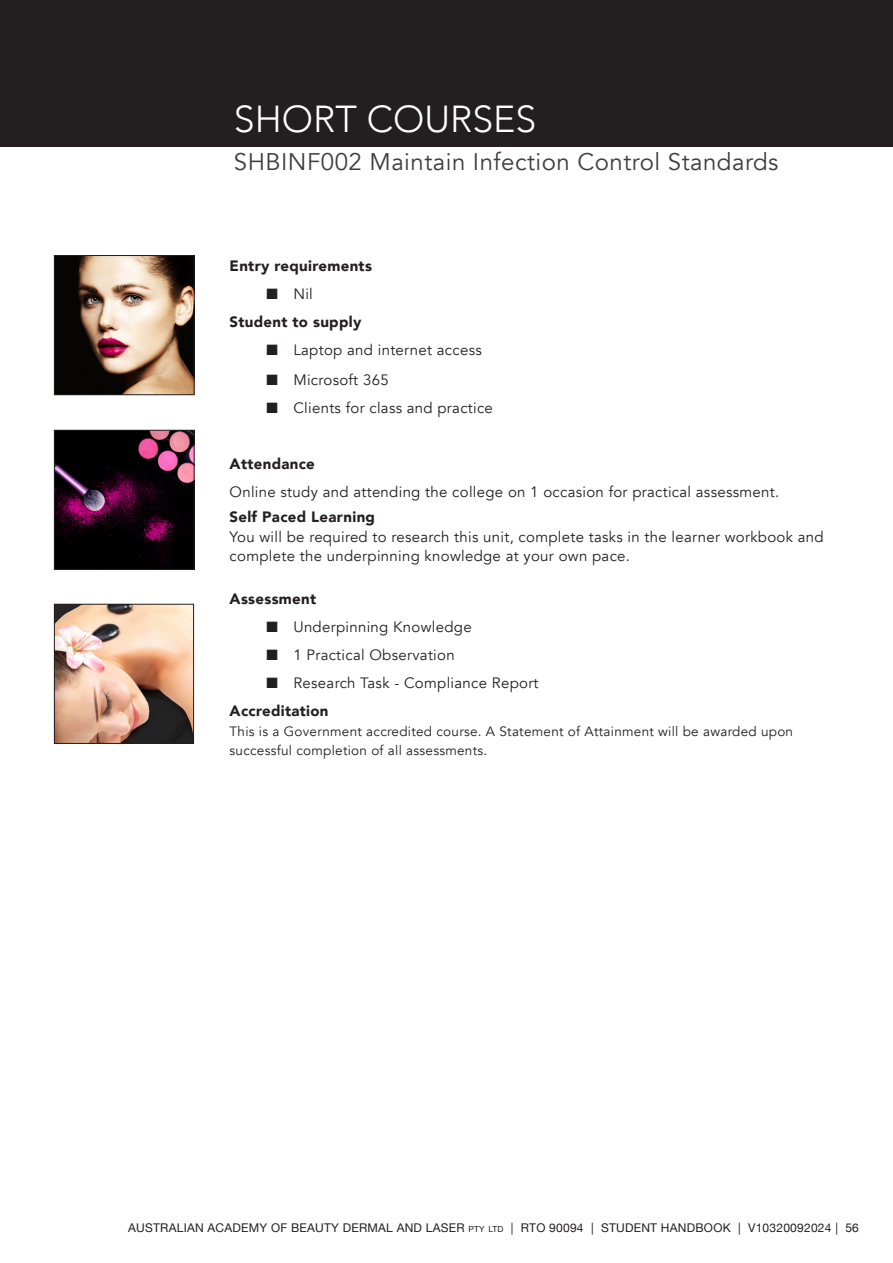
<style>
.page{position:relative;width:893px;height:1263px;background:#fff}
.page>*{position:absolute;margin:0;border:0;box-sizing:border-box;transform-origin:0 0}
.Heading_Top_of_Page{font:300 37.5px "Avenir";color:#fff}
.subheading_top_of_page{font:24px "Avenir";letter-spacing:.02em;color:#3e3e3f}
.t1{font:15px/19.5px "Avenir";letter-spacing:.02em;color:#231f20}
.t2{font:900 15px "Avenir";letter-spacing:.02em;color:#231f20}
.t3{font:13.5px/19.5px "Avenir";letter-spacing:.02em;color:#231f20}
.t4{font:12px "Helvetica Neue";letter-spacing:.02em;color:#231f20}
.s1{font-weight:900}
.s2{font-size:8.4px}
</style>
<div class="page">
<img style="left:56px;top:432px;width:136px;height:136px">
<div style="left:54px;top:430px;width:140px;height:140px;border:1px solid #231f20"></div>
<img style="left:56px;top:257px;width:136px;height:136px">
<div style="left:54px;top:255px;width:140px;height:140px;border:1px solid #231f20"></div>
<img style="left:56px;top:606px;width:136px;height:136px">
<div style="left:54px;top:604px;width:140px;height:140px;border:1px solid #231f20"></div>
<div style="left:0;top:0;width:893px;height:146px;background:#231f20"></div>
<p class="Heading_Top_of_Page" style="left:234px;top:97px;width:304px">SHORT COURSES</p>
<p class="subheading_top_of_page" style="left:234px;top:148px;width:546px">SHBINF002 Maintain Infection Control Standards</p>
<p class="t2" style="left:230px;top:253px;width:144px">Entry requirements</p>
<p class="t1" style="left:266px;top:284px;width:48px">■ Nil</p>
<p class="t2" style="left:230px;top:309px;width:133px">Student to supply</p>
<p class="t1" style="left:266px;top:340px;width:217px">■ Laptop and internet access</p>
<p class="t1" style="left:266px;top:370px;width:124px">■ Microsoft 365</p>
<p class="t1" style="left:266px;top:398px;width:228px">■ Clients for class and practice</p>
<p class="t2" style="left:230px;top:450px;width:87px">Attendance</p>
<p class="t1" style="left:230px;top:482px;width:551px">Online study and attending the college on 1 occasion for practical assessment.</p>
<p class="t1" style="left:230px;top:508px;width:596px"><span class="s1">Self Paced Learning<br></span>You will be required to research this unit, complete tasks in the learner workbook and complete the underpinning knowledge at your own pace.</p>
<p class="t2" style="left:230px;top:586px;width:88px">Assessment</p>
<p class="t1" style="left:266px;top:618px;width:207px">■ Underpinning Knowledge</p>
<p class="t1" style="left:266px;top:646px;width:190px">■ 1 Practical Observation</p>
<p class="t1" style="left:266px;top:674px;width:274px">■ Research Task - Compliance Report</p>
<p class="t2" style="left:230px;top:698px;width:100px">Accreditation</p>
<p class="t3" style="left:230px;top:722px;width:565px">This is a Government accredited course. A Statement of Attainment will be awarded upon successful completion of all assessments.</p>
<p class="t4" style="left:128px;top:1219px;width:732px">AUSTRALIAN ACADEMY OF BEAUTY DERMAL AND LASER <span class="s2">pty ltd</span> | RTO 90094 | STUDENT HANDBOOK | V10320092024 | 56</p>
</div>
